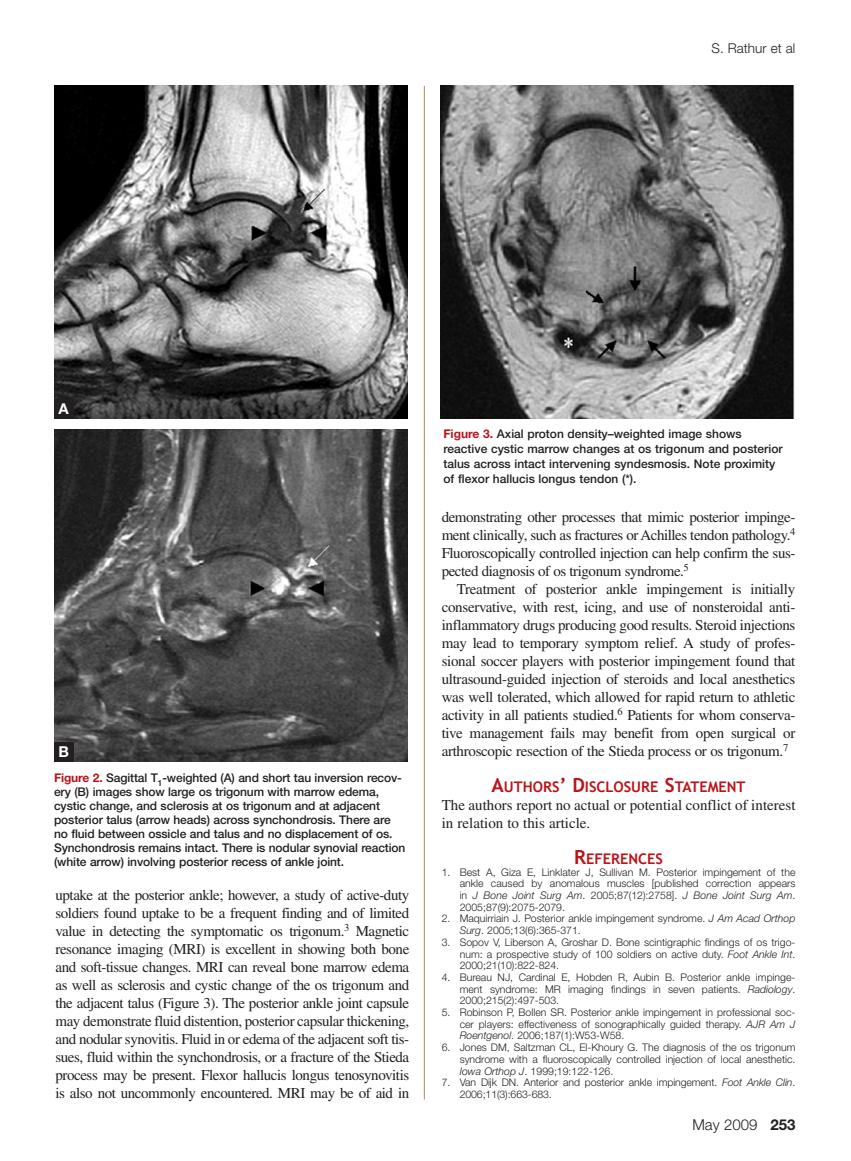
<style>
.page{position:relative;width:851px;height:1161px;background:#fff}
.page>*{position:absolute;margin:0;border:0;box-sizing:border-box;transform-origin:0 0}
.t1{font:15px/18px "Times";letter-spacing:-.02em;color:#231f20;text-align:justify}
.t2{font:15px/18px "Times";color:#231f20}
.t3{font:300 15px "Helvetica Neue";color:#231f20}
.t4{font:700 15px "Helvetica Neue";color:#fff}
.t5{font:700 14.7px "Trebuchet MS";color:#ba1319}
.t6{font:300 13.5px "Helvetica Neue";color:#231f20}
.t7{font:500 12px/14.1px "Helvetica Neue";letter-spacing:-.01em;color:#231f20}
.t8{font:300 10.5px/11.7px "Helvetica Neue";color:#231f20;text-align:justify}
.s1{font-weight:700;color:#ba1319}
.s2{font-size:19.5px}
.s3{font-style:italic}
.s4{font-weight:700}
</style>
<div class="page">
<hr style="left:424px;top:86px;width:1px;height:1014px;background:#ab8d60">
<img style="left:54px;top:86px;width:353px;height:332px">
<img style="left:441px;top:86px;width:354px;height:332px">
<img style="left:54px;top:429px;width:353px;height:333px">
<div style="left:54px;top:399px;width:20px;height:19px;background:#231f20"></div>
<div style="left:54px;top:742px;width:20px;height:20px;background:#231f20"></div>
<p class="t6" style="left:711px;top:40px;width:85px">S. Rathur et al</p>
<p class="t4" style="left:59px;top:399px;width:12px">A</p>
<p class="t4" style="left:58px;top:743px;width:12px">B</p>
<p class="t7" style="left:54px;top:770px;width:353px"><span class="s1">Figure 2.</span> Sagittal T<sub>1</sub>-weighted (A) and short tau inversion recov&shy;ery (B) images show large os trigonum with marrow edema, cystic change, and sclerosis at os trigonum and at adjacent posterior talus (arrow heads) across synchondrosis. There are no fluid between ossicle and talus and no displacement of os.<br>Synchondrosis remains intact. There is nodular synovial reaction (white arrow) involving posterior recess of ankle joint.</p>
<p class="t1" style="left:56px;top:886px;width:355px">uptake at the posterior ankle; however, a study of active-duty soldiers found uptake to be a frequent finding and of limited value in detecting the symptomatic os trigonum.<sup>3</sup> Magnetic resonance imaging (MRI) is excellent in showing both bone and soft-tissue changes. MRI can reveal bone marrow edema as well as sclerosis and cystic change of the os trigonum and the adjacent talus (Figure 3). The posterior ankle joint capsule may demonstrate fluid distention, posterior capsular thickening, and nodular synovitis. Fluid in or edema of the adjacent soft tis&shy;sues, fluid within the synchondrosis, or a fracture of the Stieda process may be present. Flexor hallucis longus tenosynovitis is also not uncommonly encountered. MRI may be of aid in</p>
<p class="t7" style="left:443px;top:426px;width:341px;line-height:15px"><span class="s1">Figure 3.</span> Axial proton density–weighted image shows reactive cystic marrow changes at os trigonum and posterior talus across intact intervening syndesmosis. Note proximity of flexor hallucis longus tendon (*).</p>
<p class="t1" style="left:441px;top:508px;width:355px">demonstrating other processes that mimic posterior impinge&shy;ment clinically, such as fractures or Achilles tendon pathology.<sup>4<br></sup>Fluoroscopically controlled injection can help confirm the sus&shy;pected diagnosis of os trigonum syndrome.<sup>5</sup></p>
<p class="t1" style="left:441px;top:580px;width:355px;text-indent:15px">Treatment of posterior ankle impingement is initially conservative, with rest, icing, and use of nonsteroidal anti&shy;inflammatory drugs producing good results. Steroid injections may lead to temporary symptom relief. A study of profes&shy;sional soccer players with posterior impingement found that ultrasound-guided injection of steroids and local anesthetics was well tolerated, which allowed for rapid return to athletic activity in all patients studied.<sup>6</sup> Patients for whom conserva&shy;tive management fails may benefit from open surgical or arthroscopic resection of the Stieda process or os trigonum.<sup>7</sup></p>
<p class="t5" style="left:491px;top:778px;width:255px"><span class="s2">A</span>UTHORS<span class="s2">’ D</span>ISCLOSURE <span class="s2">S</span>TATEMENT</p>
<p class="t2" style="left:441px;top:796px;width:355px">The authors report no actual or potential conflict of interest in relation to this article.</p>
<p class="t5" style="left:574px;top:850px;width:90px"><span class="s2">R</span>EFERENCES</p>
<p class="t8" style="left:459px;top:866px;width:337px;text-indent:-18px">1. Best A, Giza E, Linklater J, Sullivan M. Posterior impingement of the ankle caused by anomalous muscles [published correction appears in <span class="s3">J Bone Joint Surg Am</span>. 2005;87(12):2758]. <span class="s3">J Bone Joint Surg Am</span>.<br>2005;87(9):2075-2079.</p>
<p class="t8" style="left:459px;top:913px;width:337px;text-indent:-18px">2. Maquirriain J. Posterior ankle impingement syndrome. <span class="s3">J Am Acad Orthop<br>Surg</span>. 2005;13(6):365-371.</p>
<p class="t8" style="left:459px;top:936px;width:337px;text-indent:-18px">3. Sopov V, Liberson A, Groshar D. Bone scintigraphic findings of os trigo&shy;num: a prospective study of 100 soldiers on active duty. <span class="s3">Foot Ankle Int</span>.<br>2000;21(10):822-824.</p>
<p class="t8" style="left:459px;top:971px;width:337px;text-indent:-18px">4. Bureau NJ, Cardinal E, Hobden R, Aubin B. Posterior ankle impinge&shy;ment syndrome: MR imaging findings in seven patients. <span class="s3">Radiology</span>.<br>2000;215(2):497-503.</p>
<p class="t8" style="left:459px;top:1006px;width:337px;text-indent:-18px">5. Robinson P, Bollen SR. Posterior ankle impingement in professional soc&shy;cer players: effectiveness of sonographically guided therapy. <span class="s3">AJR Am J Roentgenol</span>. 2006;187(1):W53-W58.</p>
<p class="t8" style="left:459px;top:1041px;width:337px;text-indent:-18px">6. Jones DM, Saltzman CL, El-Khoury G. The diagnosis of the os trigonum syndrome with a fluoroscopically controlled injection of local anesthetic.<br><span class="s3">Iowa Orthop J</span>. 1999;19:122-126.</p>
<p class="t8" style="left:459px;top:1076px;width:337px;text-indent:-18px">7. Van Dijk DN. Anterior and posterior ankle impingement. <span class="s3">Foot Ankle Clin</span>.<br>2006;11(3):663-683.</p>
<p class="t3" style="left:692px;top:1116px;width:105px">May 2009 <span class="s4">253</span></p>
</div>
